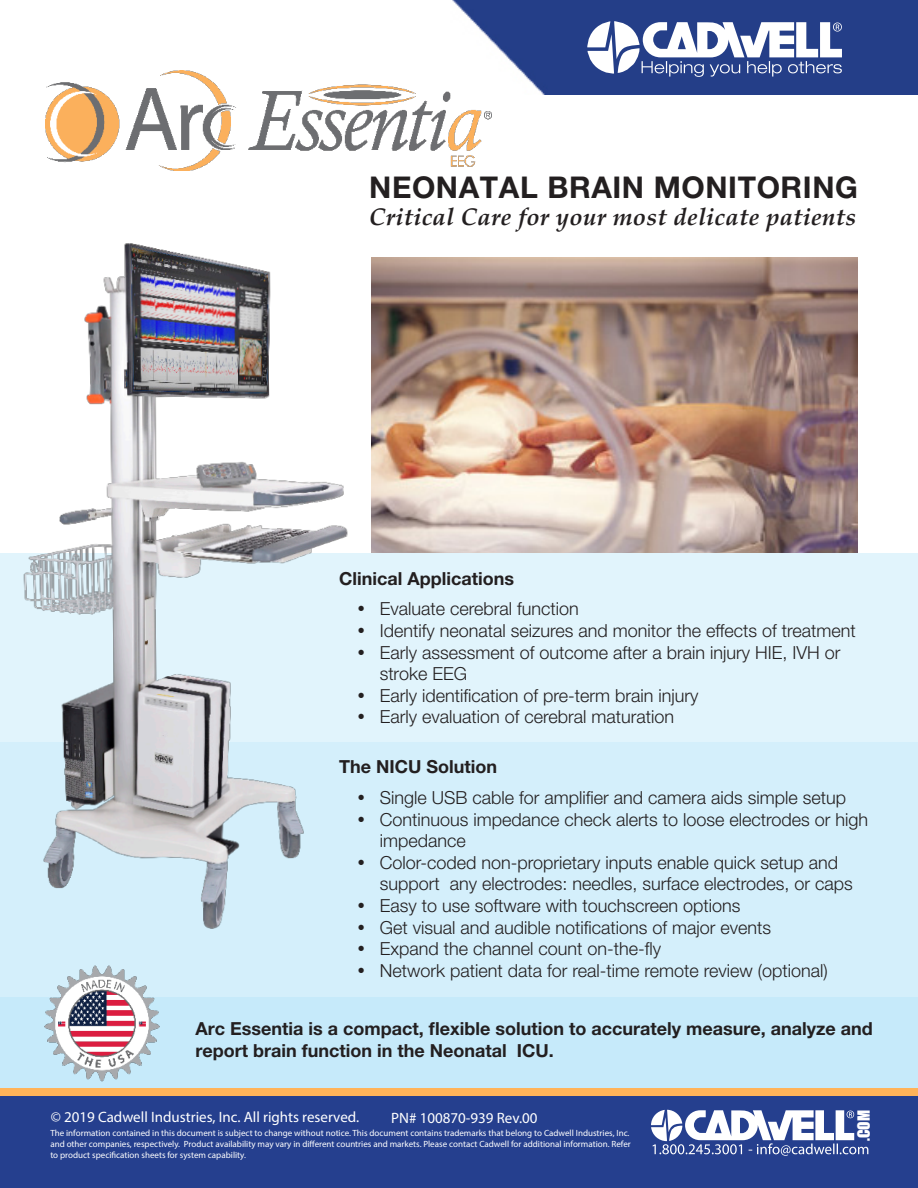
<style>
.page{position:relative;width:918px;height:1188px;background:#fff}
.page>*{position:absolute;margin:0;border:0;box-sizing:border-box;transform-origin:0 0}
.t1{font:700 30px "Helvetica Neue LT Pro";letter-spacing:.02em;color:#231f20}
.t2{font:italic 700 24px "Palatino Linotype";letter-spacing:.01em;color:#231f20}
.t3{font:300 18px/21.6px "Helvetica Neue LT Pro";color:#231f20}
.Bullet_Header{font:700 18px/21.6px "Helvetica Neue LT Pro";color:#231f20}
.t4{font:15.45px "Impact";color:#fff}
.t5{font:15px "Myriad Pro";color:#fff}
.t6{font:9px/10.8px "Myriad Pro";color:#fff}
</style>
<div class="page">
<img style="left:374px;top:257px;width:483px;height:297px">
<div style="left:0;top:997px;width:918px;height:91px;background:#c6eafa"></div>
<div style="left:0;top:554px;width:918px;height:191px;background:#e1f4fc"></div>
<div style="left:0;top:742px;width:918px;height:255px;background:#d4effb"></div>
<img style="left:452px;top:0;width:466px;height:94px">
<svg style="left:587px;top:21px;width:255px;height:56px"></svg>
<div style="left:0;top:1095px;width:918px;height:93px;background:#253f8e"></div>
<svg style="left:651px;top:1110px;width:217px;height:46px"></svg>
<div style="left:0;top:1088px;width:918px;height:8px;background:#ffb359"></div>
<img style="left:45px;top:70px;width:447px;height:100px">
<img style="left:16px;top:243px;width:358px;height:686px">
<img style="left:44px;top:965px;width:116px;height:117px">
<svg style="left:359px;top:606px;width:5px;height:6px"></svg>
<svg style="left:359px;top:628px;width:5px;height:5px"></svg>
<svg style="left:359px;top:649px;width:5px;height:6px"></svg>
<svg style="left:359px;top:693px;width:5px;height:5px"></svg>
<svg style="left:359px;top:714px;width:5px;height:6px"></svg>
<svg style="left:359px;top:795px;width:5px;height:5px"></svg>
<svg style="left:359px;top:816px;width:5px;height:6px"></svg>
<svg style="left:359px;top:860px;width:5px;height:5px"></svg>
<svg style="left:359px;top:903px;width:5px;height:5px"></svg>
<svg style="left:359px;top:924px;width:5px;height:5px"></svg>
<p class="t1" style="left:369px;top:169px;width:490px">NEONATAL BRAIN MONITORING</p>
<p class="t2" style="left:369px;top:200px;width:488px">Critical Care for your most delicate patients</p>
<p class="Bullet_Header" style="left:339px;top:567px;width:176px">Clinical Applications</p>
<p class="t3" style="left:380px;top:598px;width:201px">Evaluate cerebral function</p>
<p class="t3" style="left:380px;top:620px;width:478px">Identify neonatal seizures and monitor the effects of treatment</p>
<p class="t3" style="left:380px;top:641px;width:462px">Early assessment of outcome after a brain injury HIE, IVH or stroke EEG</p>
<p class="t3" style="left:380px;top:684px;width:320px">Early identification of pre-term brain injury</p>
<p class="t3" style="left:380px;top:706px;width:296px">Early evaluation of cerebral maturation</p>
<p class="Bullet_Header" style="left:339px;top:756px;width:159px">The NICU Solution</p>
<p class="t3" style="left:380px;top:786px;width:468px">Single USB cable for amplifier and camera aids simple setup</p>
<p class="t3" style="left:380px;top:808px;width:490px">Continuous impedance check alerts to loose electrodes or high impedance</p>
<p class="t3" style="left:380px;top:851px;width:475px">Color-coded non-proprietary inputs enable quick setup and support any electrodes: needles, surface electrodes, or caps</p>
<p class="t3" style="left:380px;top:894px;width:362px">Easy to use software with touchscreen options</p>
<p class="t3" style="left:380px;top:916px;width:393px">Get visual and audible notifications of major events</p>
<p class="t3" style="left:380px;top:938px;width:283px">Expand the channel count on-the-fly</p>
<p class="t3" style="left:380px;top:959px;width:450px">Network patient data for real-time remote review (optional)</p>
<p class="Bullet_Header" style="left:196px;top:1017px;width:679px">Arc Essentia is a compact, flexible solution to accurately measure, analyze and report brain function in the Neonatal ICU.</p>
<p class="t5" style="left:51px;top:1108px;width:310px">© 2019 Cadwell Industries, Inc. All rights reserved.</p>
<p class="t4" style="left:852px;top:1141px;width:32px;rotate:-90deg">.COM</p>
<p class="t5" style="left:391px;top:1108px;width:148px">PN# 100870-939 Rev.00</p>
<p class="t6" style="left:50px;top:1128px;width:582px">The information contained in this document is subject to change without notice. This document contains trademarks that belong to Cadwell Industries, Inc. and other companies, respectively. Product availability may vary in different countries and markets. Please contact Cadwell for additional information. Refer</p>
<p class="t6" style="left:50px;top:1149px;width:197px">to product specification sheets for system capability.</p>
</div>
